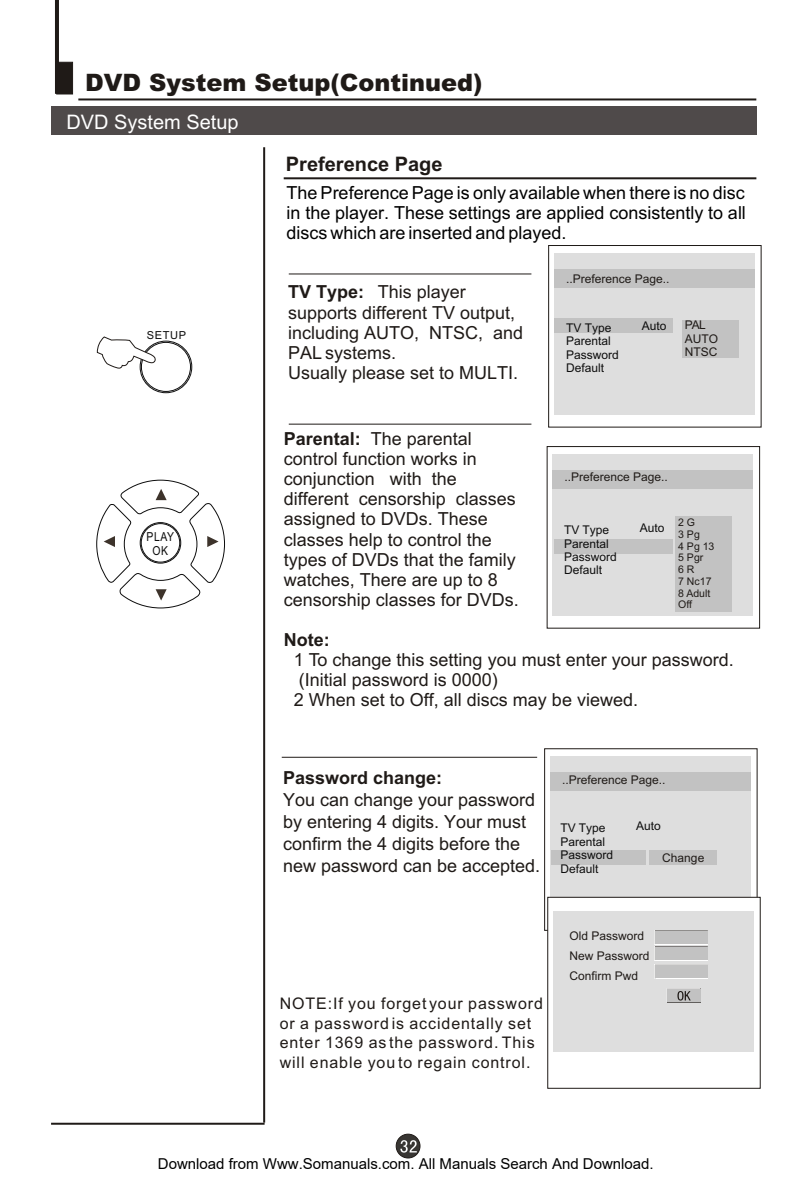
<style>
.page{position:relative;width:812px;height:1192px;background:#fff}
.page>*{position:absolute;margin:0;border:0;box-sizing:border-box;transform-origin:0 0}
.t1{font:900 24px "Arial";color:#1f1a17}
.t2{font:20px "Arial";color:#fff}
.t3{font:700 20px "Arial";color:#1f1a17}
.t4{font:18px/20.2px "Arial";color:#1f1a17}
.t5{font:18px/20.2px "Arial";color:#000;text-align:justify}
.t6{font:700 18px "Arial";color:#1f1a17}
.t7{font:16px/19.6px "Arial";letter-spacing:.055em;color:#1f1a17}
.t8{font:15px "Arial";color:#000}
.t9{font:12.4px/13.8px "Arial";letter-spacing:.055em;color:#0d0d0d;text-align:center;scale:.84 1}
.t10{font:12px/20px "Arial CE";color:#1f1a17}
.t11{font:12px/13.4px "Arial";color:#0d0d0d}
.t12{font:11px "Arial";letter-spacing:.055em;color:#0d0d0d}
.t13{font:10.6px/11.8px "Arial";color:#1f1a17}
.s1{font-weight:700}
</style>
<div class="page">
<div style="left:396px;top:1134px;width:24px;height:24px;background:#383633;border:1px solid #1f1a17;border-radius:50%"></div>
<svg style="left:400px;top:1140px;width:17px;height:13px"></svg>
<div style="left:544px;top:748px;width:214px;height:183px;background:#fff;border:1px solid #1f1a17"></div>
<div style="left:550px;top:756px;width:201px;height:161px;background:#dedede"></div>
<div style="left:550px;top:772px;width:201px;height:19px;background:#c2c2c2"></div>
<hr style="left:263px;top:147px;width:2px;height:976px;background:#1f1a17">
<hr style="left:51px;top:1123px;width:214px;height:2px;background:#1f1a17">
<div style="left:56px;top:62px;width:17px;height:32px;background:#1f1a17;border:1px solid #1f1a17"></div>
<hr style="left:55px;top:0;width:4px;height:94px;background:#1f1a17">
<hr style="left:78px;top:98px;width:678px;height:2px;background:#1f1a17">
<div style="left:51px;top:106px;width:705px;height:29px;background:#4f4a4a"></div>
<hr style="left:284px;top:177px;width:472px;height:2px;background:#1f1a17">
<hr style="left:289px;top:424px;width:242px;height:1px;background:#1f1a17">
<hr style="left:289px;top:274px;width:242px;height:1px;background:#1f1a17">
<hr style="left:282px;top:757px;width:255px;height:1px;background:#1f1a17">
<div style="left:548px;top:245px;width:214px;height:183px;background:#fff;border:1px solid #1f1a17"></div>
<div style="left:554px;top:253px;width:201px;height:161px;background:#dedede"></div>
<div style="left:554px;top:269px;width:201px;height:19px;background:#c2c2c2"></div>
<div style="left:547px;top:446px;width:213px;height:183px;background:#fff;border:1px solid #1f1a17"></div>
<div style="left:553px;top:454px;width:200px;height:161px;background:#dedede"></div>
<div style="left:554px;top:539px;width:118px;height:15px;background:#c2c2c2"></div>
<div style="left:553px;top:470px;width:200px;height:19px;background:#c2c2c2"></div>
<div style="left:675px;top:516px;width:57px;height:96px;background:#c2c2c2"></div>
<div style="left:551px;top:851px;width:95px;height:14px;background:#c2c2c2"></div>
<div style="left:650px;top:851px;width:67px;height:14px;background:#c2c2c2"></div>
<div style="left:547px;top:897px;width:214px;height:192px;background:#fff;border:1px solid #1f1a17"></div>
<div style="left:554px;top:912px;width:200px;height:140px;background:#dedede"></div>
<svg style="left:655px;top:930px;width:53px;height:49px"></svg>
<div style="left:656px;top:966px;width:52px;height:12px;background:#c2c2c2"></div>
<svg style="left:667px;top:988px;width:34px;height:14px"></svg>
<div style="left:555px;top:318px;width:118px;height:15px;background:#c2c2c2"></div>
<div style="left:683px;top:320px;width:56px;height:37px;background:#c2c2c2"></div>
<div style="left:140px;top:341px;width:52px;height:52px;border:1px solid #0d0d0d;border-radius:50%"></div>
<div style="left:141px;top:342px;width:50px;height:50px;border:1px solid #0d0d0d;border-radius:50%"></div>
<svg style="left:96px;top:336px;width:60px;height:33px"></svg>
<svg style="left:96px;top:480px;width:129px;height:128px"></svg>
<h1 class="t1" style="left:85px;top:74px;width:399px">DVD System Setup(Continued)</h1>
<p class="t2" style="left:66px;top:114px;width:174px">DVD System Setup</p>
<p class="t3" style="left:286px;top:156px;width:158px">Preference Page</p>
<p class="t12" style="left:147px;top:331px;width:41px">SETUP</p>
<p class="t9" style="left:147px;top:531px;width:34px">PLAY<br>OK</p>
<p class="t5" style="left:287px;top:184px;width:461px">The Preference Page is only available when there is no disc in the player. These settings are applied consistently to all discs which are inserted and played.</p>
<p class="t4" style="left:288px;top:284px;width:237px"><span class="s1">TV Type:</span> This player supports different TV output, including AUTO, NTSC, and<br>PAL systems.<br>Usually please set to MULTI.</p>
<p class="t10" style="left:566px;top:270px;width:105px">..Preference Page..</p>
<p class="t11" style="left:566px;top:322px;width:54px">TV Type<br>Parental<br>Password<br>Default</p>
<p class="t11" style="left:642px;top:320px;width:26px">Auto</p>
<p class="t10" style="left:685px;top:320px;width:35px;line-height:13.4px">PAL<br>AUTO<br>NTSC</p>
<p class="t4" style="left:284px;top:430px;width:237px"><span class="s1">Parental:</span> The parental control function works in conjunction with the different censorship classes assigned to DVDs. These classes help to control the types of DVDs that the family watches, There are up to 8 censorship classes for DVDs.</p>
<p class="t6" style="left:284px;top:633px;width:47px">Note:</p>
<p class="t4" style="left:294px;top:651px;width:441px">1 To change this setting you must enter your password. (Initial password is 0000)<br>2 When set to Off, all discs may be viewed.</p>
<p class="t10" style="left:565px;top:468px;width:105px">..Preference Page..</p>
<p class="t13" style="left:678px;top:517px;width:38px">2 G<br>3 Pg<br>4 Pg 13<br>5 Pgr<br>6 R<br>7 Nc17<br>8 Adult<br>Off</p>
<p class="t11" style="left:564px;top:524px;width:54px">TV Type<br>Parental<br>Password<br>Default</p>
<p class="t11" style="left:640px;top:522px;width:26px">Auto</p>
<p class="t6" style="left:283px;top:771px;width:161px">Password change:</p>
<p class="t4" style="left:283px;top:790px;width:259px;line-height:22.2px">You can change your password by entering 4 digits. Your must confirm the 4 digits before the new password can be accepted.</p>
<p class="t10" style="left:562px;top:771px;width:105px">..Preference Page..</p>
<p class="t11" style="left:561px;top:823px;width:54px">TV Type<br>Parental<br>Password<br>Default</p>
<p class="t11" style="left:636px;top:820px;width:26px">Auto</p>
<p class="t10" style="left:662px;top:849px;width:44px">Change</p>
<p class="t7" style="left:280px;top:995px;width:265px">NOTE:If you forget your password or a password is accidentally set enter 1369 as the password. This will enable you to regain control.</p>
<p class="t10" style="left:569px;top:927px;width:81px">Old Password<br>New Password<br>Confirm Pwd</p>
<p class="t8" style="left:158px;top:1155px;width:497px">Download from Www.Somanuals.com. All Manuals Search And Download.</p>
</div>
